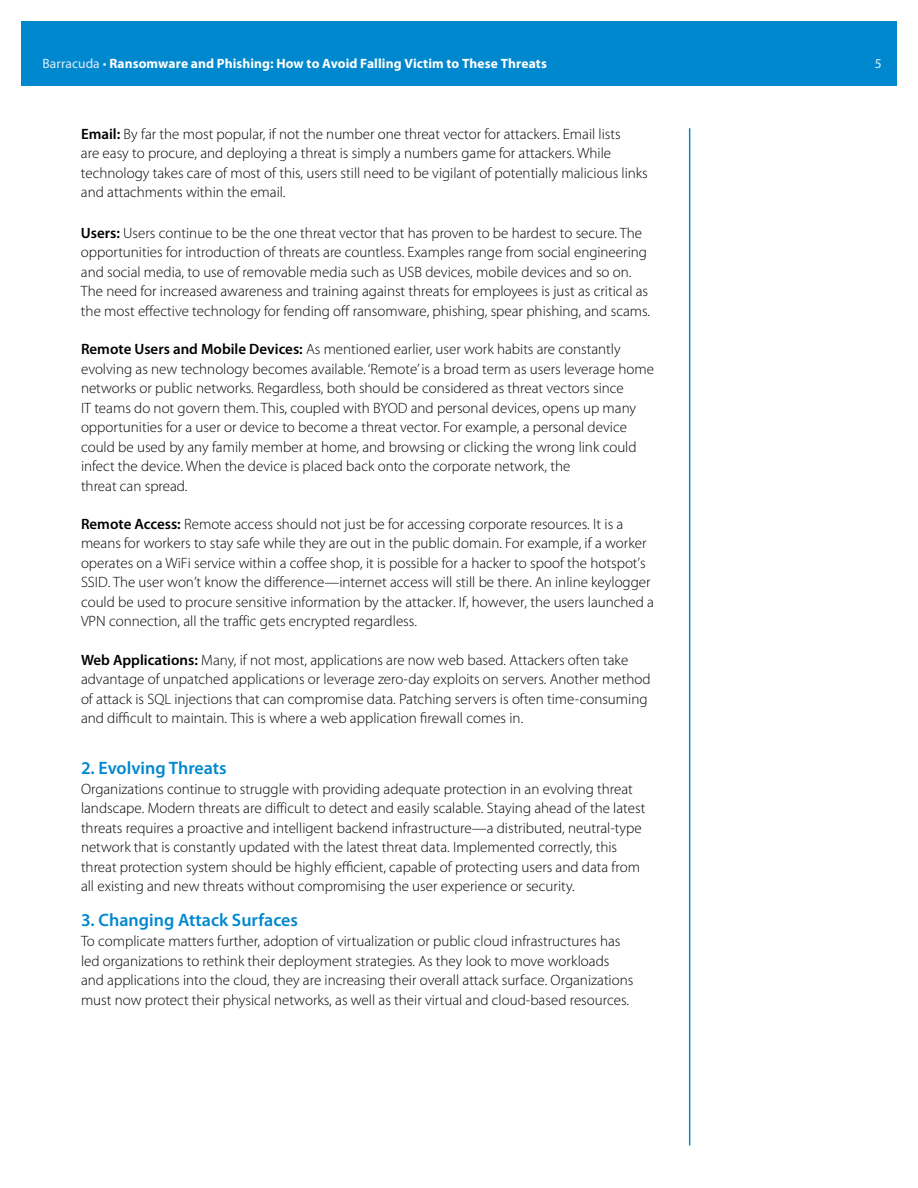
<style>
.page{position:relative;width:918px;height:1188px;background:#fff}
.page>*{position:absolute;margin:0;border:0;box-sizing:border-box;transform-origin:0 0}
.t1{font:600 18px "Myriad Pro";color:#0088ce}
.t2{font:300 15px/19.5px "Myriad Pro";color:#000}
.t3{font:700 13.5px "Myriad Pro";letter-spacing:.005em;color:#fff}
.t4{font:13.5px "Myriad Pro";color:#e1ecf8}
.s1{font-weight:400;color:#e1ecf8}
.s2{font-weight:600}
</style>
<div class="page">
<div style="left:21px;top:21px;width:876px;height:64px;background:#0088ce"></div>
<hr style="left:689px;top:128px;width:1px;height:1017px;background:#0088ce">
<p class="t3" style="left:43px;top:54px;width:506px"><span class="s1">Barracuda •</span> Ransomware and Phishing: How to Avoid Falling Victim to These Threats</p>
<p class="t4" style="left:875px;top:55px;width:8px">5</p>
<p class="t2" style="left:81px;top:124px;width:568px"><span class="s2">Email:</span> By far the most popular, if not the number one threat vector for attackers. Email lists<br>are easy to procure, and deploying a threat is simply a numbers game for attackers. While technology takes care of most of this, users still need to be vigilant of potentially malicious links and attachments within the email.</p>
<p class="t2" style="left:81px;top:223px;width:571px"><span class="s2">Users:</span> Users continue to be the one threat vector that has proven to be hardest to secure. The opportunities for introduction of threats are countless. Examples range from social engineering and social media, to use of removable media such as USB devices, mobile devices and so on.<br>The need for increased awareness and training against threats for employees is just as critical as the most effective technology for fending off ransomware, phishing, spear phishing, and scams.</p>
<p class="t2" style="left:81px;top:339px;width:575px"><span class="s2">Remote Users and Mobile Devices:</span> As mentioned earlier, user work habits are constantly evolving as new technology becomes available. ‘Remote’ is a broad term as users leverage home networks or public networks. Regardless, both should be considered as threat vectors since<br>IT teams do not govern them. This, coupled with BYOD and personal devices, opens up many opportunities for a user or device to become a threat vector. For example, a personal device could be used by any family member at home, and browsing or clicking the wrong link could infect the device. When the device is placed back onto the corporate network, the<br>threat can spread.</p>
<p class="t2" style="left:81px;top:514px;width:575px"><span class="s2">Remote Access:</span> Remote access should not just be for accessing corporate resources. It is a means for workers to stay safe while they are out in the public domain. For example, if a worker operates on a WiFi service within a coffee shop, it is possible for a hacker to spoof the hotspot’s SSID. The user won’t know the difference—internet access will still be there. An inline keylogger could be used to procure sensitive information by the attacker. If, however, the users launched a VPN connection, all the traffic gets encrypted regardless.</p>
<p class="t2" style="left:81px;top:650px;width:571px"><span class="s2">Web Applications:</span> Many, if not most, applications are now web based. Attackers often take advantage of unpatched applications or leverage zero-day exploits on servers. Another method of attack is SQL injections that can compromise data. Patching servers is often time-consuming and difficult to maintain. This is where a web application firewall comes in.</p>
<p class="t1" style="left:81px;top:756px;width:147px">2. Evolving Threats</p>
<p class="t2" style="left:81px;top:779px;width:566px">Organizations continue to struggle with providing adequate protection in an evolving threat landscape. Modern threats are difficult to detect and easily scalable. Staying ahead of the latest threats requires a proactive and intelligent backend infrastructure—a distributed, neutral-type network that is constantly updated with the latest threat data. Implemented correctly, this threat protection system should be highly efficient, capable of protecting users and data from all existing and new threats without compromising the user experience or security.</p>
<p class="t1" style="left:81px;top:909px;width:219px">3. Changing Attack Surfaces</p>
<p class="t2" style="left:81px;top:931px;width:554px">To complicate matters further, adoption of virtualization or public cloud infrastructures has led organizations to rethink their deployment strategies. As they look to move workloads and applications into the cloud, they are increasing their overall attack surface. Organizations must now protect their physical networks, as well as their virtual and cloud-based resources.</p>
</div>
